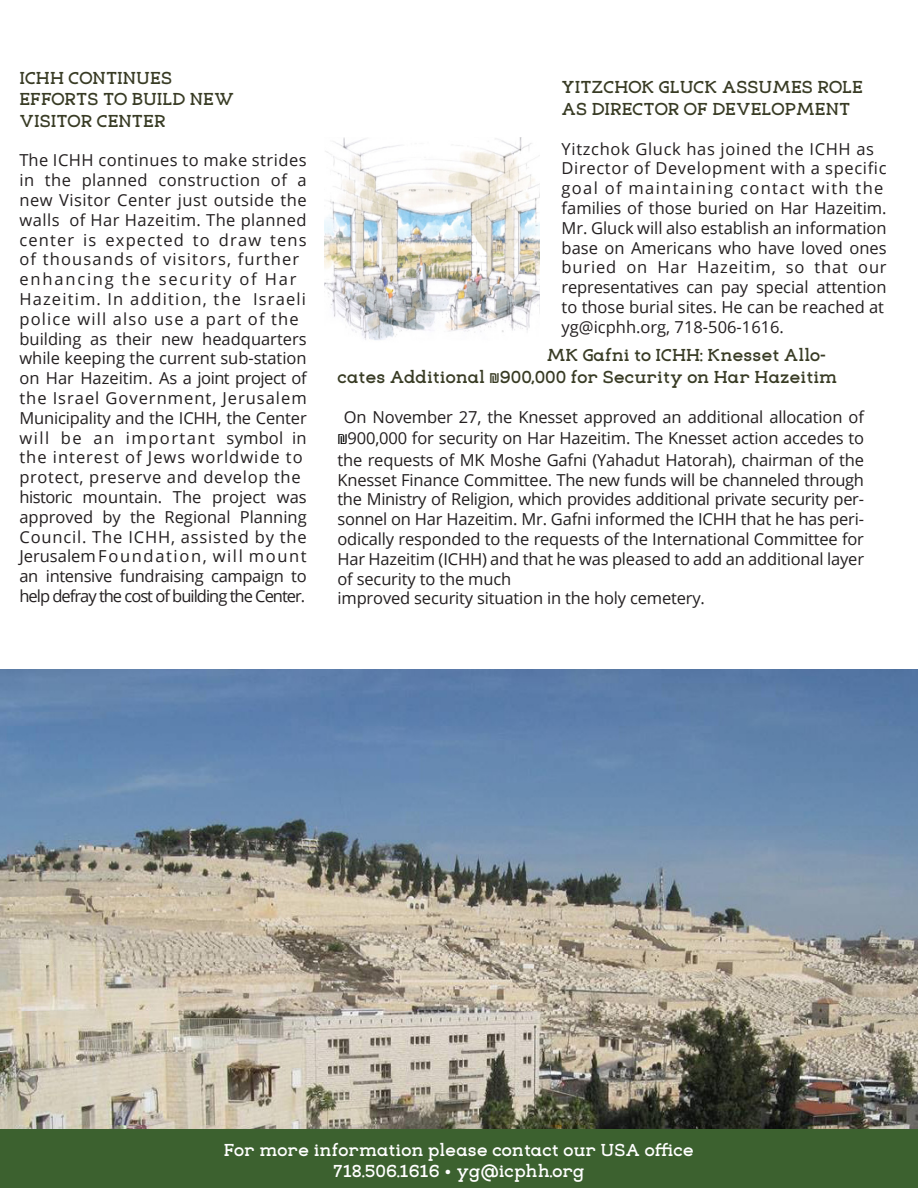
<style>
.page{position:relative;width:918px;height:1188px;background:#fff}
.page>*{position:absolute;margin:0;border:0;box-sizing:border-box;transform-origin:0 0}
.t1{font:700 18px/21.6px "Eligible";color:#383b24}
.t2{font:700 18px "Eligible";color:#fff}
.t3{font:16.5px/19.8px "Open Sans";color:#231f20;text-align:justify}
.t4{font:16.5px "Open Sans";letter-spacing:.04em;color:#231f20}
.t5{font:16.5px "Open Sans";letter-spacing:.07em;color:#231f20}
.t6{font:16.5px "Open Sans";letter-spacing:.08em;color:#231f20}
.t7{font:16.5px "Open Sans";letter-spacing:.11em;color:#231f20}
.s1{font-family:"Microsoft Jheng Hei"}
.s2{font-family:"Microsoft Jheng Hei";font-size:18px;color:#000}
.s3{font-family:"Alice";font-weight:400}
</style>
<div class="page">
<img style="left:0;top:670px;width:918px;height:460px">
<img style="left:324px;top:137px;width:216px;height:203px">
<div style="left:0;top:1130px;width:918px;height:58px;background:#3c612f"></div>
<p class="t1" style="left:19px;top:65px;width:154px">ICHH CONTINUES</p>
<p class="t1" style="left:19px;top:87px;width:216px">EFFORTS TO BUILD NEW</p>
<p class="t1" style="left:19px;top:109px;width:148px">VISITOR CENTER</p>
<p class="t3" style="left:19px;top:150px;width:289px">The ICHH continues to make strides in the planned construction of a new Visitor Center just outside the walls of Har Hazeitim. The planned center is expected to draw tens of thousands of visitors, further</p>
<p class="t7" style="left:19px;top:268px;width:279px">enhancing the security of Har</p>
<p class="t5" style="left:19px;top:288px;width:288px">Hazeitim. In addition, the Israeli</p>
<p class="t5" style="left:19px;top:307px;width:281px">police will also use a part of the</p>
<p class="t3" style="left:19px;top:328px;width:289px">building as their new headquarters while keeping the current sub-station on Har Hazeitim. As a joint project of the Israel Government, Jerusalem</p>
<p class="t3" style="left:19px;top:407px;width:289px">Municipality and the ICHH, the Center will be an important symbol in the interest of Jews worldwide to</p>
<p class="t4" style="left:19px;top:466px;width:283px">protect, preserve and develop the</p>
<p class="t3" style="left:19px;top:487px;width:289px">historic mountain. The project was approved by the Regional Planning Council. The ICHH, assisted by the</p>
<p class="t3" style="left:19px;top:546px;width:289px">Jerusalem Foundation, will mount an intensive fundraising campaign to help defray the cost of building the Center.</p>
<p class="t1" style="left:562px;top:75px;width:303px">YITZCHOK GLUCK ASSUMES ROLE<br>AS DIRECTOR OF DEVELOPMENT</p>
<p class="t4" style="left:562px;top:137px;width:314px">Yitzchok Gluck has joined the ICHH as</p>
<p class="t4" style="left:562px;top:157px;width:327px">Director of Development with a specific</p>
<p class="t6" style="left:562px;top:177px;width:323px">goal of maintaining contact with the</p>
<p class="t3" style="left:562px;top:198px;width:327px">families of those buried on Har Hazeitim.<br>Mr. Gluck will also establish an information base on Americans who have loved ones buried on Har Hazeitim, so that our representatives can pay special attention to those burial sites. He can be reached at</p>
<p class="t3" style="left:562px;top:317px;width:224px">yg@icphh.org, 718-506-1616.</p>
<p class="t1" style="left:338px;top:343px;width:501px;text-indent:209px">MK Gafni to ICHH: Knesset Allo&shy;cates Additional <span class="s1">₪</span>900,000 for Security on Har Hazeitim</p>
<p class="t3" style="left:338px;top:405px;width:528px;line-height:21.6px;text-align:center">On November 27, the Knesset approved an additional allocation of <span class="s2">₪</span>900,000 for security on Har Hazeitim. The Knesset action accedes to the requests of MK Moshe Gafni (Yahadut Hatorah), chairman of the</p>
<p class="t3" style="left:338px;top:469px;width:528px">Knesset Finance Committee. The new funds will be channeled through the Ministry of Religion, which provides additional private security per&shy;sonnel on Har Hazeitim. Mr. Gafni informed the ICHH that he has peri&shy;odically responded to the requests of the International Committee for Har Hazeitim (ICHH) and that he was pleased to add an additional layer of security to the much</p>
<p class="t3" style="left:338px;top:588px;width:369px">improved security situation in the holy cemetery.</p>
<p class="t2" style="left:224px;top:1133px;width:472px">For more information please contact our USA office</p>
<p class="t2" style="left:333px;top:1155px;width:253px">718.506.1616 <span class="s3">•</span> yg@icphh.org</p>
</div>
